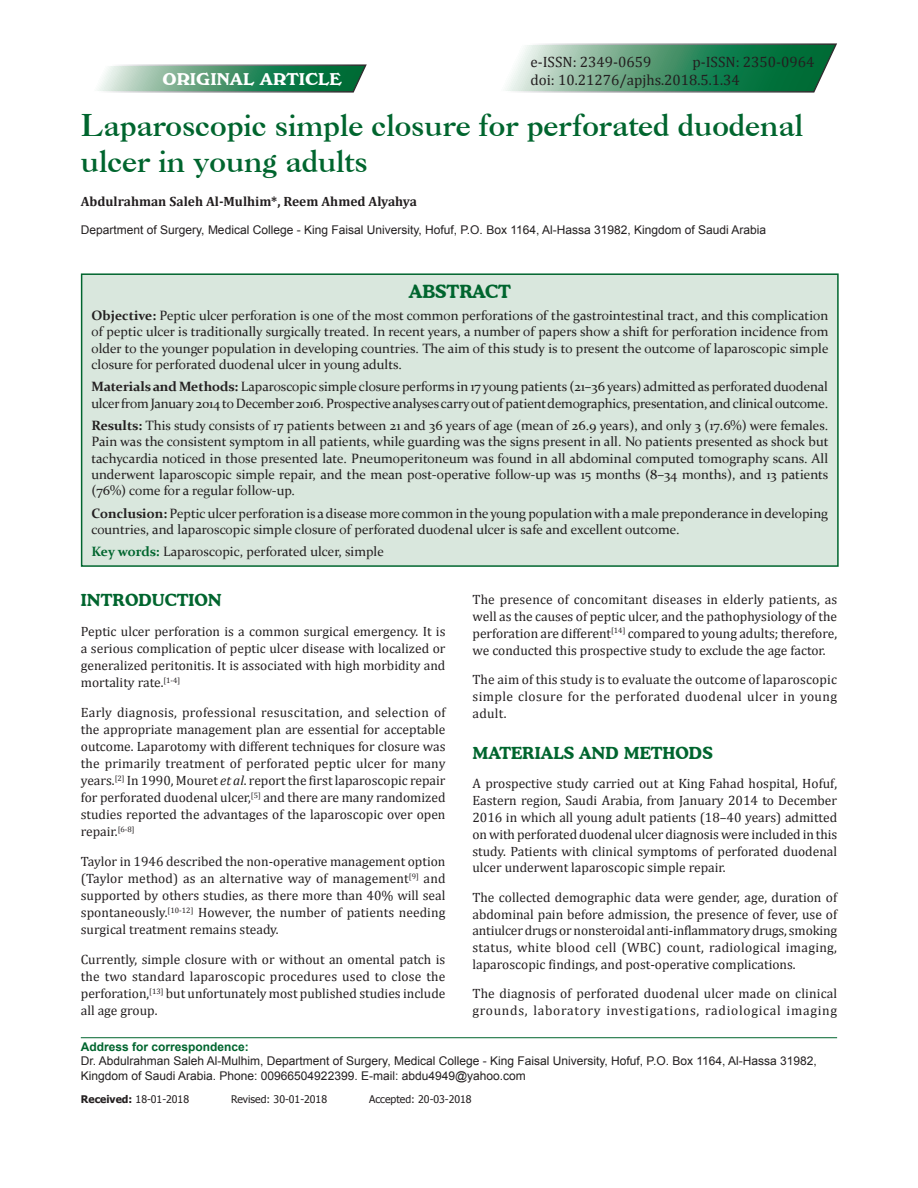
<style>
.page{position:relative;width:918px;height:1188px;background:#fff}
.page>*{position:absolute;margin:0;border:0;box-sizing:border-box;transform-origin:0 0}
.AT{font:700 30px/36px "Caslon BT";color:#00652e}
.ABSH{font:700 18px "Cooper BT";color:#00652e}
.t1{font:700 16.5px "Cooper BT";color:#00652e}
.AH{font:16.5px "Windsor BT";color:#fff}
.DOI{font:15px "Cambria";color:#231f20}
.TX{font:13.5px/17.1px "Cambria";color:#231f20;text-align:justify}
.ABS{font:13.5px/16.2px "Constantia";letter-spacing:-.005em;color:#231f20;text-align:justify}
.TX-2{font:13.5px/16.8px "Cambria";letter-spacing:.035em;color:#231f20}
.KWD{font:13.5px "Constantia";color:#231f20}
.AU{font:700 13.5px "Cambria";color:#231f20}
.ADD{font:12px/14.4px "Arial";color:#231f20}
.AFF{font:12px "Arial";color:#231f20}
.HIS{font:10.5px "Tahoma";color:#231f20}
.s1{font-weight:700}
.s2{font-weight:700;color:#00652e}
.s3{font-style:italic}
</style>
<div class="page">
<div style="left:82px;top:274px;width:756px;height:292px;background:#d9e7dd"></div>
<div style="left:81px;top:273px;width:758px;height:294px;border:2px solid #00652e"></div>
<hr style="left:81px;top:1037px;width:756px;height:1px;background:#00652e">
<svg style="left:98px;top:64px;width:269px;height:29px;background:#639f81"></svg>
<svg style="left:506px;top:43px;width:331px;height:50px;background:#61a181"></svg>
<p class="AH" style="left:163px;top:69px;width:181px">ORIGINAL ARTICLE</p>
<p class="DOI" style="left:530px;top:53px;width:122px">e-ISSN: 2349-0659</p>
<p class="DOI" style="left:692px;top:53px;width:123px">p-ISSN: 2350-0964</p>
<p class="DOI" style="left:530px;top:71px;width:211px">doi: 10.21276/apjhs.2018.5.1.34</p>
<p class="AT" style="left:81px;top:107px;width:724px">Laparoscopic simple closure for perforated duodenal ulcer in young adults</p>
<p class="AU" style="left:81px;top:192px;width:338px">Abdulrahman Saleh Al-Mulhim*, Reem Ahmed Alyahya</p>
<p class="AFF" style="left:81px;top:221px;width:687px">Department of Surgery, Medical College - King Faisal University, Hofuf, P.O. Box 1164, Al-Hassa 31982, Kingdom of Saudi Arabia</p>
<p class="ABSH" style="left:409px;top:280px;width:104px">ABSTRACT</p>
<p class="ABS" style="left:91px;top:307px;width:739px"><span class="s1">Objective:</span> Peptic ulcer perforation is one of the most common perforations of the gastrointestinal tract, and this complication of peptic ulcer is traditionally surgically treated. In recent years, a number of papers show a shift for perforation incidence from older to the younger population in developing countries. The aim of this study is to present the outcome of laparoscopic simple closure for perforated duodenal ulcer in young adults.</p>
<p class="ABS" style="left:91px;top:378px;width:738px"><span class="s1">Materials and Methods:</span> Laparoscopic simple closure performs in 17 young patients (21–36 years) admitted as perforated duodenal ulcer from January 2014 to December 2016. Prospective analyses carry out of patient demographics, presentation, and clinical outcome.</p>
<p class="ABS" style="left:91px;top:417px;width:739px"><span class="s1">Results:</span> This study consists of 17 patients between 21 and 36 years of age (mean of 26.9 years), and only 3 (17.6%) were females.<br>Pain was the consistent symptom in all patients, while guarding was the signs present in all. No patients presented as shock but tachycardia noticed in those presented late. Pneumoperitoneum was found in all abdominal computed tomography scans. All underwent laparoscopic simple repair, and the mean post-operative follow-up was 15 months (8–34 months), and 13 patients (76%) come for a regular follow-up.</p>
<p class="ABS" style="left:91px;top:504px;width:738px"><span class="s1">Conclusion:</span> Peptic ulcer perforation is a disease more common in the young population with a male preponderance in developing countries, and laparoscopic simple closure of perforated duodenal ulcer is safe and excellent outcome.</p>
<p class="KWD" style="left:91px;top:543px;width:294px"><span class="s2">Key words:</span> Laparoscopic, perforated ulcer, simple</p>
<h1 class="t1" style="left:81px;top:590px;width:142px">INTRODUCTION</h1>
<p class="TX" style="left:81px;top:623px;width:366px">Peptic ulcer perforation is a common surgical emergency. It is a serious complication of peptic ulcer disease with localized or generalized peritonitis. It is associated with high morbidity and mortality rate.<sup>[1-4]</sup></p>
<p class="TX" style="left:81px;top:704px;width:366px">Early diagnosis, professional resuscitation, and selection of the appropriate management plan are essential for acceptable outcome. Laparotomy with different techniques for closure was the primarily treatment of perforated peptic ulcer for many years.<sup>[2]</sup> In 1990, Mouret <span class="s3">et al</span>. report the first laparoscopic repair for perforated duodenal ulcer,<sup>[5]</sup> and there are many randomized studies reported the advantages of the laparoscopic over open repair.<sup>[6-8]</sup></p>
<p class="TX" style="left:81px;top:853px;width:366px">Taylor in 1946 described the non-operative management option (Taylor method) as an alternative way of management<sup>[9]</sup> and supported by others studies, as there more than 40% will seal spontaneously.<sup>[10-12]</sup> However, the number of patients needing surgical treatment remains steady.</p>
<p class="TX" style="left:81px;top:951px;width:366px">Currently, simple closure with or without an omental patch is the two standard laparoscopic procedures used to close the perforation,<sup>[13]</sup> but unfortunately most published studies include all age group.</p>
<p class="TX" style="left:472px;top:591px;width:366px">The presence of concomitant diseases in elderly patients, as well as the causes of peptic ulcer, and the pathophysiology of the perforation are different<sup>[14]</sup> compared to young adults; therefore, we conducted this prospective study to exclude the age factor.</p>
<p class="TX" style="left:472px;top:671px;width:366px">The aim of this study is to evaluate the outcome of laparoscopic simple closure for the perforated duodenal ulcer in young adult.</p>
<h1 class="t1" style="left:472px;top:743px;width:242px">MATERIALS AND METHODS</h1>
<p class="TX" style="left:472px;top:775px;width:366px">A prospective study carried out at King Fahad hospital, Hofuf, Eastern region, Saudi Arabia, from January 2014 to December 2016 in which all young adult patients (18–40 years) admitted on with perforated duodenal ulcer diagnosis were included in this study. Patients with clinical symptoms of perforated duodenal ulcer underwent laparoscopic simple repair.</p>
<p class="TX" style="left:472px;top:889px;width:366px">The collected demographic data were gender, age, duration of abdominal pain before admission, the presence of fever, use of antiulcer drugs or nonsteroidal anti-inflammatory drugs, smoking status, white blood cell (WBC) count, radiological imaging, laparoscopic findings, and post-operative complications.</p>
<p class="TX-2" style="left:472px;top:985px;width:366px">The diagnosis of perforated duodenal ulcer made on clinical grounds, laboratory investigations, radiological imaging</p>
<p class="ADD" style="left:81px;top:1039px;width:738px"><span class="s2">Address for correspondence:<br></span>Dr. Abdulrahman Saleh Al-Mulhim, Department of Surgery, Medical College - King Faisal University, Hofuf, P.O. Box 1164, Al-Hassa 31982,<br>Kingdom of Saudi Arabia. Phone: 00966504922399. E-mail: abdu4949@yahoo.com</p>
<p class="HIS" style="left:81px;top:1092px;width:110px"><span class="s1">Received:</span> 18-01-2018</p>
<p class="HIS" style="left:231px;top:1092px;width:97px">Revised: 30-01-2018</p>
<p class="HIS" style="left:369px;top:1092px;width:104px">Accepted: 20-03-2018</p>
</div>
